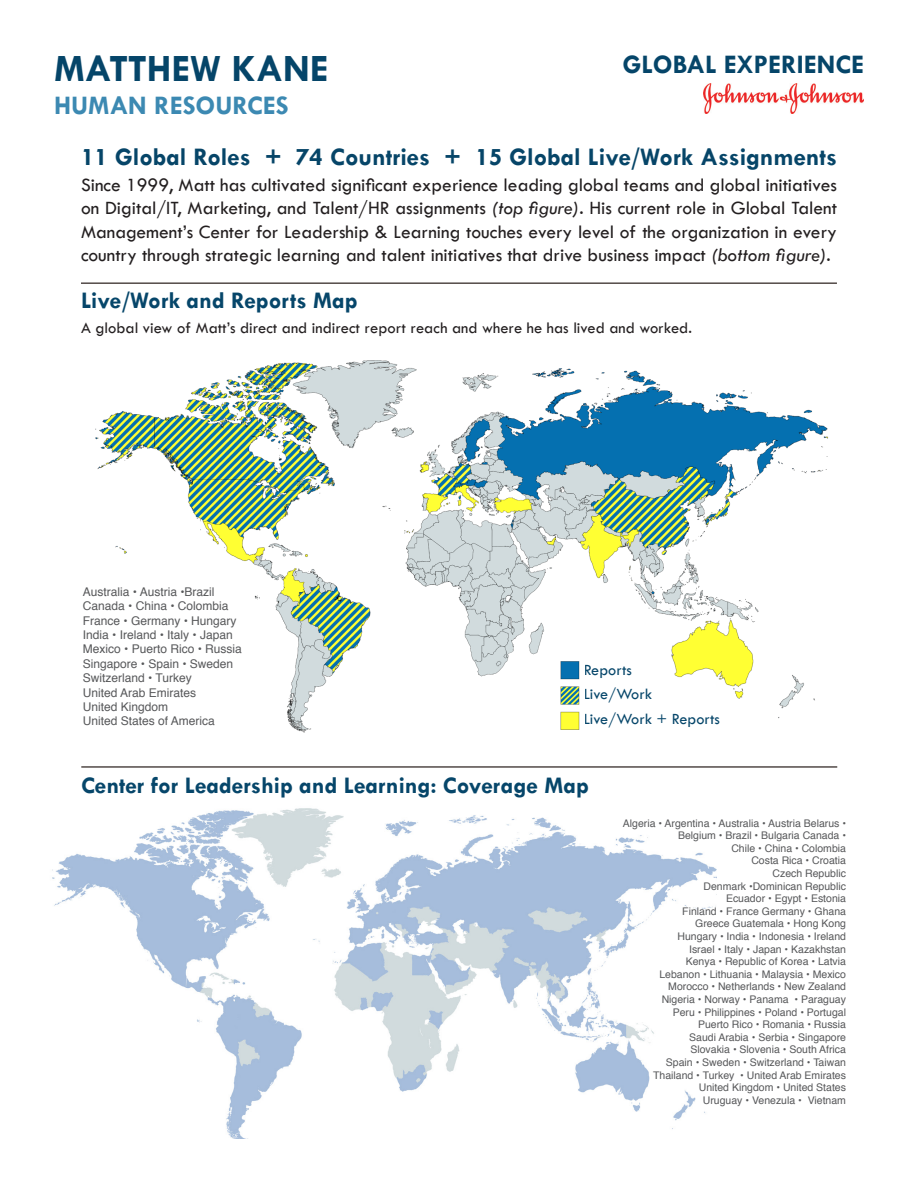
<style>
.page{position:relative;width:918px;height:1188px;background:#fff}
.page>*{position:absolute;margin:0;border:0;box-sizing:border-box;transform-origin:0 0}
.t1{font:700 39px "Tw Cen";color:#054569}
.t2{font:700 27px "Tw Cen";color:#054569}
.t3{font:700 27px "Tw Cen";color:#3c89b2}
.t4{font:700 25.5px "Tw Cen";color:#064568}
.t5{font:700 24px "Tw Cen";color:#06466a}
.t6{font:19.5px/23.4px "Tw Cen";color:#231f20;text-align:justify}
.t7{font:16.5px "Tw Cen";color:#231f20}
.t8{font:16.2px "Tw Cen";color:#06466a}
.t9{font:12px/14.4px "Helvetica";color:#57585a}
.t10{font:10.5px/12.6px "Helvetica";color:#57585a;text-align:right}
.s1{font-style:italic}
</style>
<div class="page">
<img style="left:703px;top:84px;width:161px;height:29px">
<img style="left:95px;top:360px;width:733px;height:373px">
<div style="left:81px;top:569px;width:94px;height:79px;background:#fff"></div>
<img style="left:554px;top:657px;width:30px;height:76px">
<hr style="left:81px;top:282px;width:756px;height:2px;background:#524a47">
<img style="left:52px;top:808px;width:665px;height:330px">
<div style="left:39px;top:970px;width:89px;height:81px;background:#fff"></div>
<hr style="left:81px;top:766px;width:756px;height:2px;background:#524a47">
<p class="t1" style="left:54px;top:45px;width:276px">MATTHEW KANE</p>
<p class="t2" style="left:623px;top:48px;width:243px">GLOBAL EXPERIENCE</p>
<p class="t3" style="left:54px;top:89px;width:236px">HUMAN RESOURCES</p>
<p class="t4" style="left:81px;top:142px;width:758px">11 Global Roles + 74 Countries + 15 Global Live/Work Assignments</p>
<p class="t6" style="left:81px;top:173px;width:757px">Since 1999, Matt has cultivated significant experience leading global teams and global initiatives on Digital/IT, Marketing, and Talent/HR assignments <span class="s1">(top figure)</span>. His current role in Global Talent Management’s Center for Leadership &amp; Learning touches every level of the organization in every country through strategic learning and talent initiatives that drive business impact <span class="s1">(bottom figure)</span>.</p>
<p class="t5" style="left:81px;top:286px;width:278px">Live/Work and Reports Map</p>
<p class="t7" style="left:81px;top:318px;width:612px">A global view of Matt’s direct and indirect report reach and where he has lived and worked.</p>
<p class="t9" style="left:83px;top:585px;width:155px">Australia • Austria •Brazil<br>Canada • China • Colombia<br>France • Germany • Hungary<br>India • Ireland • Italy • Japan</p>
<p class="t9" style="left:83px;top:642px;width:161px">Mexico • Puerto Rico • Russia</p>
<p class="t9" style="left:83px;top:657px;width:152px">Singapore • Spain • Sweden</p>
<p class="t9" style="left:83px;top:671px;width:110px">Switzerland • Turkey</p>
<p class="t9" style="left:83px;top:686px;width:115px">United Arab Emirates</p>
<p class="t9" style="left:83px;top:700px;width:87px">United Kingdom</p>
<p class="t9" style="left:83px;top:714px;width:134px">United States of America</p>
<p class="t8" style="left:584px;top:660px;width:50px">Reports</p>
<p class="t8" style="left:584px;top:685px;width:70px">Live/Work</p>
<p class="t8" style="left:584px;top:709px;width:138px">Live/Work + Reports</p>
<p class="t5" style="left:81px;top:771px;width:509px">Center for Leadership and Learning: Coverage Map</p>
<p class="t10" style="left:623px;top:817px;width:225px">Algeria • Argentina • Australia • Austria Belarus •<br>Belgium • Brazil • Bulgaria Canada •</p>
<p class="t10" style="left:731px;top:842px;width:116px">Chile • China • Colombia</p>
<p class="t10" style="left:751px;top:855px;width:96px">Costa Rica • Croatia</p>
<p class="t10" style="left:773px;top:867px;width:75px">Czech Republic</p>
<p class="t10" style="left:704px;top:880px;width:144px">Denmark •Dominican Republic</p>
<p class="t10" style="left:726px;top:893px;width:121px">Ecuador • Egypt • Estonia</p>
<p class="t10" style="left:682px;top:905px;width:165px">Finland • France Germany • Ghana</p>
<p class="t10" style="left:695px;top:918px;width:152px">Greece Guatemala • Hong Kong</p>
<p class="t10" style="left:677px;top:930px;width:170px">Hungary • India • Indonesia • Ireland</p>
<p class="t10" style="left:689px;top:943px;width:158px">Israel • Italy • Japan • Kazakhstan</p>
<p class="t10" style="left:686px;top:956px;width:162px">Kenya • Republic of Korea • Latvia</p>
<p class="t10" style="left:659px;top:968px;width:188px">Lebanon • Lithuania • Malaysia • Mexico</p>
<p class="t10" style="left:668px;top:981px;width:179px">Morocco • Netherlands • New Zealand</p>
<p class="t10" style="left:662px;top:993px;width:186px">Nigeria • Norway • Panama • Paraguay</p>
<p class="t10" style="left:673px;top:1006px;width:175px">Peru • Philippines • Poland • Portugal</p>
<p class="t10" style="left:698px;top:1019px;width:149px">Puerto Rico • Romania • Russia</p>
<p class="t10" style="left:689px;top:1031px;width:158px">Saudi Arabia • Serbia • Singapore</p>
<p class="t10" style="left:690px;top:1044px;width:157px">Slovakia • Slovenia • South Africa</p>
<p class="t10" style="left:666px;top:1056px;width:182px">Spain • Sweden • Switzerland • Taiwan</p>
<p class="t10" style="left:653px;top:1069px;width:194px">Thailand • Turkey • United Arab Emirates</p>
<p class="t10" style="left:699px;top:1082px;width:149px">United Kingdom • United States</p>
<p class="t10" style="left:703px;top:1094px;width:145px">Uruguay • Venezula • Vietnam</p>
</div>
